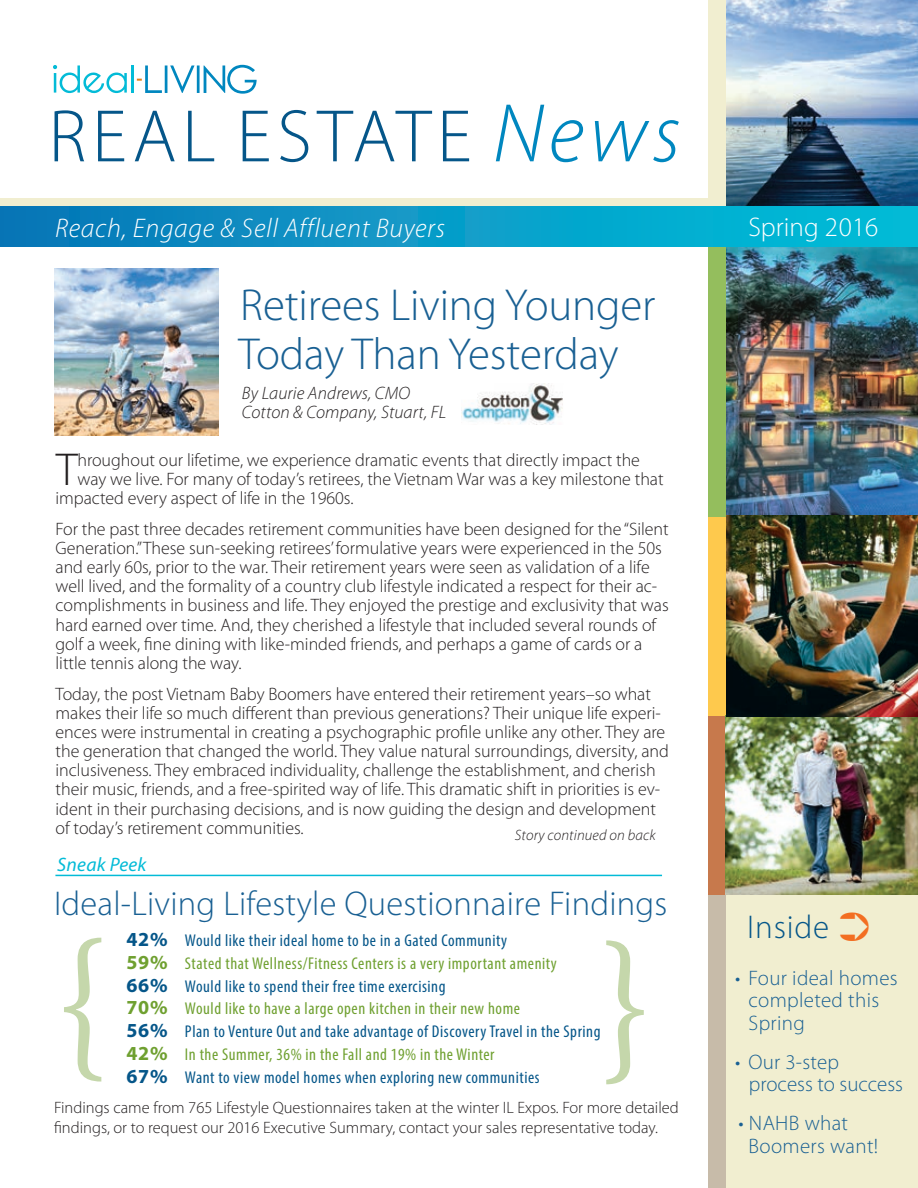
<style>
.page{position:relative;width:918px;height:1188px;background:#fff}
.page>*{position:absolute;margin:0;border:0;box-sizing:border-box;transform-origin:0 0}
.t1{font:163.8px "Minion Pro";color:#c5d7ab}
.t2{font:300 75px "Myriad Pro";letter-spacing:.075em;color:#055689}
.t3{font:300 46.35px "Myriad Pro";color:#231f20}
.t4{font:300 45px/48px "Myriad Pro";letter-spacing:-.005em;color:#196093}
.t5{font:300 34.5px "Myriad Pro";letter-spacing:.005em;color:#196093}
.t6{font:300 33px "Myriad Pro";letter-spacing:.02em;color:#055689}
.t7{font:italic 300 27px "Myriad Pro";letter-spacing:.025em;color:#fff}
.t8{font:300 27px "Myriad Pro";color:#fff}
.t9{font:300 21px/22.5px "Myriad Pro";letter-spacing:.015em;color:#196093}
.t10{font:italic 19.5px "Myriad Pro";letter-spacing:.015em;color:#03bbd7}
.t11{font:300 18px/19px "Myriad Pro";letter-spacing:-.005em;color:#231f20}
.t12{font:italic 300 18px/19.5px "Myriad Pro";letter-spacing:.005em;color:#231f20}
.t13{font:condensed 17.1px/22.8px "Myriad Pro";letter-spacing:.035em;color:#055689}
.t14{font:300 16.5px/19.8px "Myriad Pro";color:#231f20}
.t15{font:italic 300 15px "Myriad Pro";letter-spacing:.01em;color:#231f20}
.s1{font-style:italic;font-size:84px;color:#0087bf}
.s2{font-weight:700;font-stretch:normal;font-size:19.95px}
.s3{font-weight:700;font-stretch:normal;font-size:19.95px;color:#6fa030}
.s4{color:#6fa030}
.s5{color:#f36e21}
</style>
<div class="page">
<div style="left:708px;top:0;width:29px;height:223px;background:#f1eed0"></div>
<svg style="left:53px;top:65px;width:74px;height:28px"></svg>
<hr style="left:131px;top:65px;width:3px;height:28px;background:#03bbd7">
<svg style="left:137px;top:65px;width:120px;height:29px"></svg>
<hr style="left:55px;top:875px;width:607px;height:1px;background:#03bbd7">
<div style="left:0;top:198px;width:718px;height:13px;background:#f1eed0"></div>
<div style="left:713px;top:890px;width:205px;height:298px;background:#f1eed0"></div>
<div style="left:708px;top:895px;width:18px;height:293px;background:#c7bba9"></div>
<div style="left:708px;top:714px;width:40px;height:181px;background:#c7794c"></div>
<div style="left:708px;top:242px;width:30px;height:275px;background:#94be5d"></div>
<img style="left:726px;top:0;width:192px;height:207px">
<div style="left:708px;top:517px;width:210px;height:199px;background:#fec94d"></div>
<img style="left:726px;top:518px;width:192px;height:376px">
<img style="left:726px;top:247px;width:192px;height:271px">
<img style="left:54px;top:268px;width:164px;height:168px">
<div style="left:0;top:207px;width:918px;height:40px;background:linear-gradient(to right,#0e77b7,#01c0d9)"></div>
<img style="left:461px;top:383px;width:102px;height:42px">
<h2 class="t2" style="left:48px;top:91px;width:634px">REAL ESTATE <span class="s1">News</span></h2>
<h3 class="t7" style="left:55px;top:211px;width:392px">Reach, Engage &amp; Sell Affluent Buyers</h3>
<h3 class="t8" style="left:748px;top:211px;width:132px">Spring 2016</h3>
<h3 class="t4" style="left:238px;top:281px;width:419px">Retirees Living Younger<br>Today Than Yesterday</h3>
<p class="t12" style="left:242px;top:383px;width:206px">By Laurie Andrews, CMO<br>Cotton &amp; Company, Stuart, FL</p>
<h3 class="t3" style="left:56px;top:441px;width:23px">T</h3>
<p class="t11" style="left:77px;top:450px;width:564px">hroughout our lifetime, we experience dramatic events that directly impact the</p>
<p class="t11" style="left:77px;top:469px;width:588px">way we live. For many of today’s retirees, the Vietnam War was a key milestone that</p>
<p class="t11" style="left:56px;top:488px;width:299px">impacted every aspect of life in the 1960s.</p>
<p class="t11" style="left:56px;top:519px;width:615px">For the past three decades retirement communities have been designed for the “Silent Generation.” These sun-seeking retirees’ formulative years were experienced in the 50s and early 60s, prior to the war. Their retirement years were seen as validation of a life well lived, and the formality of a country club lifestyle indicated a respect for their ac&shy;complishments in business and life. They enjoyed the prestige and exclusivity that was hard earned over time. And, they cherished a lifestyle that included several rounds of golf a week, fine dining with like-minded friends, and perhaps a game of cards or a little tennis along the way.</p>
<p class="t11" style="left:56px;top:684px;width:615px">Today, the post Vietnam Baby Boomers have entered their retirement years–so what makes their life so much different than previous generations? Their unique life experi&shy;ences were instrumental in creating a psychographic profile unlike any other. They are the generation that changed the world. They value natural surroundings, diversity, and inclusiveness. They embraced individuality, challenge the establishment, and cherish their music, friends, and a free-spirited way of life. This dramatic shift in priorities is ev&shy;ident in their purchasing decisions, and is now guiding the design and development of today’s retirement communities.</p>
<p class="t15" style="left:515px;top:826px;width:142px">Story continued on back</p>
<p class="t10" style="left:57px;top:852px;width:91px">Sneak Peek</p>
<h3 class="t5" style="left:54px;top:883px;width:615px">Ideal-Living Lifestyle Questionnaire Findings</h3>
<p class="t13" style="left:127px;top:929px;width:475px"><span class="s2">42%</span> Would like their ideal home to be in a Gated Community<br><span class="s3">59%</span> <span class="s4">Stated that Wellness/Fitness Centers is a very important amenity </span><span class="s2">66%</span> Would like to spend their free time exercising<br><span class="s3">70%</span> <span class="s4">Would like to have a large open kitchen in their new home<br></span><span class="s2">56%</span> Plan to Venture Out and take advantage of Discovery Travel in the Spring <span class="s3">42%</span> <span class="s4">In the Summer, 36% in the Fall and 19% in the Winter<br></span><span class="s2">67%</span> Want to view model homes when exploring new communities</p>
<h1 class="t1" style="left:53px;top:892px;width:58px">{</h1>
<h1 class="t1" style="left:597px;top:895px;width:58px">}</h1>
<p class="t14" style="left:54px;top:1098px;width:626px">Findings came from 765 Lifestyle Questionnaires taken at the winter IL Expos. For more detailed findings, or to request our 2016 Executive Summary, contact your sales representative today.</p>
<h3 class="t6" style="left:747px;top:907px;width:124px">Inside <span class="s5">➲</span></h3>
<p class="t9" style="left:749px;top:966px;width:151px;text-indent:-14px">• Four ideal homes completed this<br>Spring</p>
<p class="t9" style="left:749px;top:1050px;width:156px;text-indent:-14px">• Our 3-step process to success</p>
<p class="t9" style="left:749px;top:1112px;width:131px;text-indent:-10px">• NAHB what<br>Boomers want!</p>
</div>
